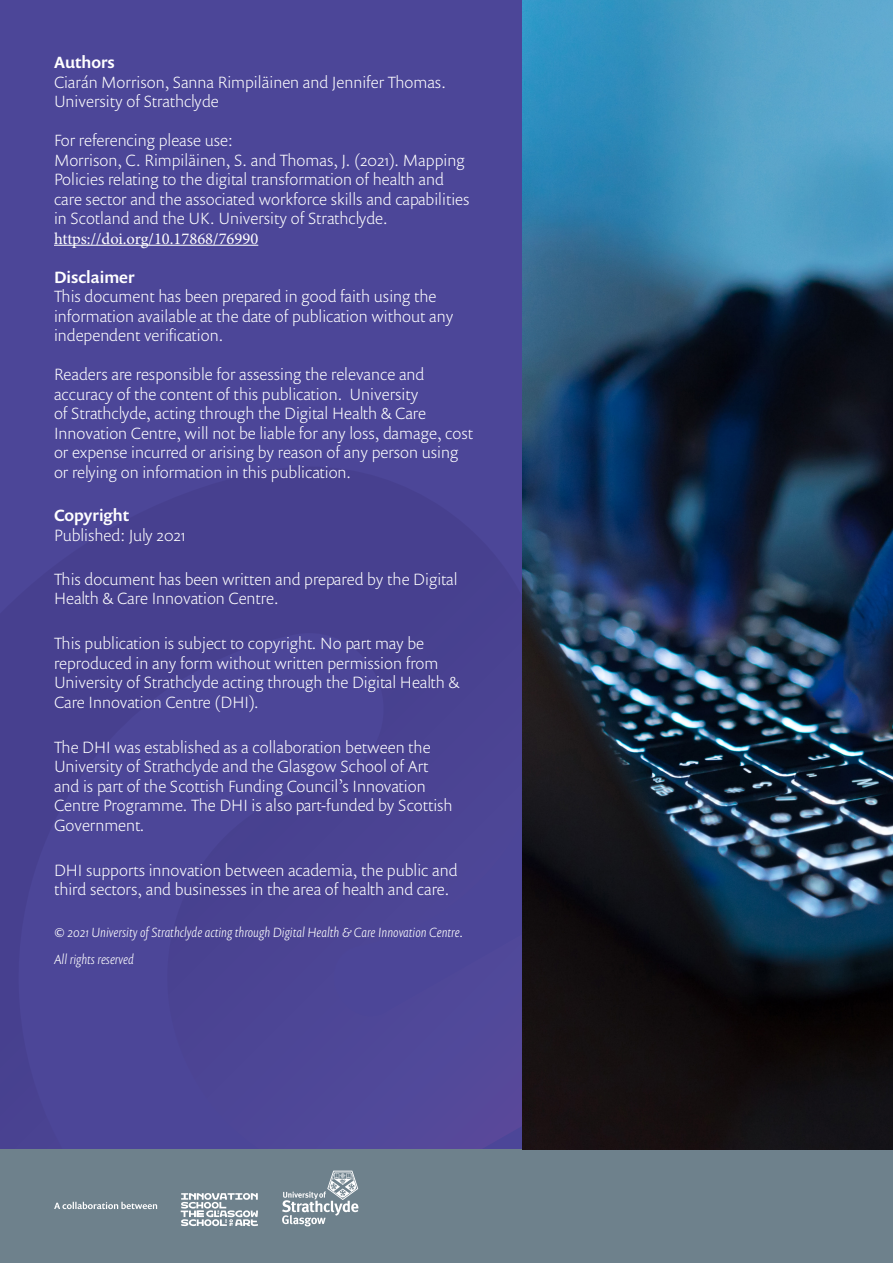
<style>
.page{position:relative;width:893px;height:1263px;background:#4c4698}
.page>*{position:absolute;margin:0;border:0;box-sizing:border-box;transform-origin:0 0}
.Body_Copy{font:300 16.5px/19.5px "Prenton RP Pro";color:#fff}
.t1{font:16.5px "Minion Pro";color:#fff}
.t2{font:500 16.5px "Prenton RP Pro";color:#fff}
.Body_Copy-2{font:italic 300 13.5px "Prenton RP Pro";color:#fff}
</style>
<div class="page">
<div style="left:0;top:1149px;width:893px;height:114px;background:#6e818c"></div>
<svg style="left:54px;top:1202px;width:103px;height:7px"></svg>
<svg style="left:181px;top:1193px;width:77px;height:33px"></svg>
<svg style="left:282px;top:1170px;width:76px;height:56px"></svg>
<hr style="left:54px;top:245px;width:204px;height:1px;background:#fff">
<img style="left:522px;top:0;width:371px;height:1149px">
<p class="t2" style="left:54px;top:51px;width:62px">Authors</p>
<p class="Body_Copy" style="left:54px;top:71px;width:393px">Ciarán Morrison, Sanna Rimpiläinen and Jennifer Thomas.<br>University of Strathclyde</p>
<p class="Body_Copy" style="left:54px;top:130px;width:180px">For referencing please use:</p>
<p class="Body_Copy" style="left:54px;top:149px;width:417px">Morrison, C. Rimpiläinen, S. and Thomas, J. (2021). Mapping Policies relating to the digital transformation of health and care sector and the associated workforce skills and capabilities in Scotland and the UK. University of Strathclyde.</p>
<p class="t1" style="left:54px;top:227px;width:206px">https://doi.org/10.17868/76990</p>
<p class="t2" style="left:54px;top:266px;width:82px">Disclaimer</p>
<p class="Body_Copy" style="left:54px;top:286px;width:401px">This document has been prepared in good faith using the information available at the date of publication without any independent verification.</p>
<p class="Body_Copy" style="left:54px;top:364px;width:421px">Readers are responsible for assessing the relevance and accuracy of the content of this publication. University<br>of Strathclyde, acting through the Digital Health &amp; Care Innovation Centre, will not be liable for any loss, damage, cost or expense incurred or arising by reason of any person using or relying on information in this publication.</p>
<p class="t2" style="left:54px;top:504px;width:77px">Copyright</p>
<p class="Body_Copy" style="left:54px;top:525px;width:133px">Published: July 2021</p>
<p class="Body_Copy" style="left:54px;top:569px;width:405px">This document has been written and prepared by the Digital<br>Health &amp; Care Innovation Centre.</p>
<p class="Body_Copy" style="left:54px;top:633px;width:407px">This publication is subject to copyright. No part may be reproduced in any form without written permission from University of Strathclyde acting through the Digital Health &amp; Care Innovation Centre (DHI).</p>
<p class="Body_Copy" style="left:54px;top:737px;width:400px">The DHI was established as a collaboration between the University of Strathclyde and the Glasgow School of Art and is part of the Scottish Funding Council’s Innovation Centre Programme. The DHI is also part-funded by Scottish Government.</p>
<p class="Body_Copy" style="left:54px;top:860px;width:405px">DHI supports innovation between academia, the public and third sectors, and businesses in the area of health and care.</p>
<p class="Body_Copy-2" style="left:54px;top:923px;width:410px">© 2021 University of Strathclyde acting through Digital Health &amp; Care Innovation Centre.</p>
<p class="Body_Copy-2" style="left:54px;top:950px;width:81px">All rights reserved</p>
</div>
